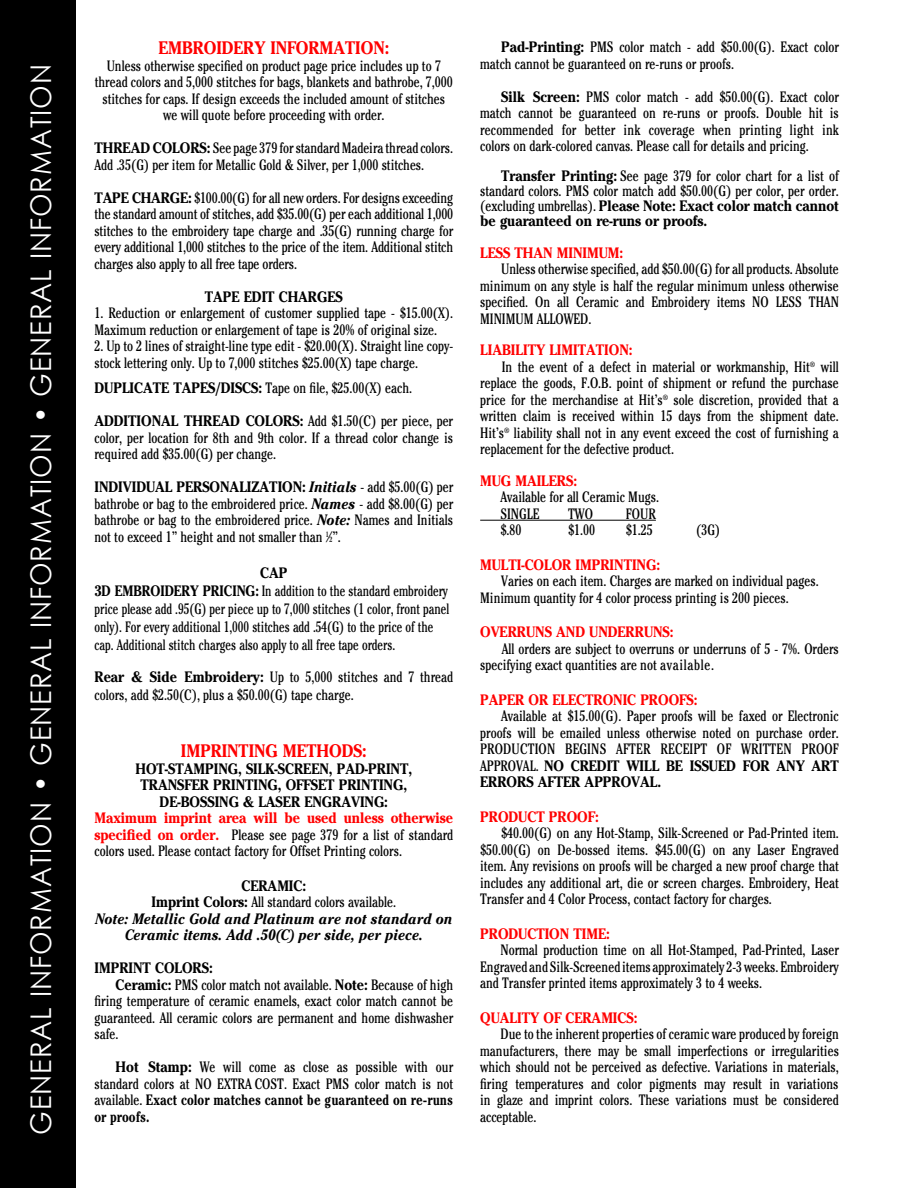
<style>
.page{position:relative;width:918px;height:1188px;background:#fff}
.page>*{position:absolute;margin:0;border:0;box-sizing:border-box;transform-origin:0 0}
.t1{font:28.5px "Century Gothic";letter-spacing:.035em;color:#fff;scale:.95 1}
.t2{font:700 18px "Cheltenham";color:#f00;scale:.9 1}
.t3{font:condensed 15px/16.5px "Cheltenham";color:#000;text-align:justify;scale:.9 1}
.t4{font:condensed 15px/18px "Cheltenham";color:#000;scale:.85 1}
.t5{font:700 15px "Cheltenham";color:#f00;scale:.9 1}
.t6{font:italic 700 15px/16.5px "Cheltenham";color:#000;text-align:center;scale:.9 1}
.t7{font:700 15px/16.5px "Cheltenham";color:#000;text-align:center;scale:.9 1}
.s1{font-weight:700;font-stretch:normal}
.s2{font-weight:700;font-style:italic;font-stretch:normal}
.s3{font-size:7.5px}
.s4{font-weight:700;font-stretch:normal;color:#f00}
.s5{font-style:normal}
.s6{font-weight:400;font-style:normal;font-stretch:condensed}
.s7{font-weight:700}
</style>
<div class="page">
<div style="left:0;top:0;width:75px;height:1188px;background:#000"></div>
<hr style="left:480px;top:520px;width:176px;height:1px;background:#000">
<h1 class="t1" style="left:24px;top:1135px;width:1128px;rotate:-90deg">GENERAL INFORMATION • GENERAL INFORMATION • GENERAL INFORMATION</h1>
<p class="t2" style="left:158px;top:37px;width:258px">EMBROIDERY INFORMATION:</p>
<p class="t3" style="left:95px;top:57px;width:400px;text-align:center">Unless otherwise specified on product page price includes up to 7 thread colors and 5,000 stitches for bags, blankets and bathrobe, 7,000 stitches for caps. If design exceeds the included amount of stitches we will quote before proceeding with order.</p>
<p class="t3" style="left:95px;top:140px;width:400px"><span class="s1">THREAD COLORS:</span> See page 379 for standard Madeira thread colors.<br>Add .35(G) per item for Metallic Gold &amp; Silver, per 1,000 stitches.</p>
<p class="t3" style="left:94px;top:189px;width:400px"><span class="s1">TAPE CHARGE:</span> $100.00(G) for all new orders. For designs exceeding the standard amount of stitches, add $35.00(G) per each additional 1,000 stitches to the embroidery tape charge and .35(G) running charge for every additional 1,000 stitches to the price of the item. Additional stitch charges also apply to all free tape orders.</p>
<p class="t7" style="left:205px;top:288px;width:155px">TAPE EDIT CHARGES</p>
<p class="t3" style="left:94px;top:305px;width:400px">1. Reduction or enlargement of customer supplied tape - $15.00(X).<br>Maximum reduction or enlargement of tape is 20% of original size.</p>
<p class="t3" style="left:94px;top:338px;width:400px">2. Up to 2 lines of straight-line type edit - $20.00(X). Straight line copy&shy;stock lettering only. Up to 7,000 stitches $25.00(X) tape charge.</p>
<p class="t3" style="left:94px;top:380px;width:354px"><span class="s1">DUPLICATE TAPES/DISCS:</span> Tape on file, $25.00(X) each.</p>
<p class="t3" style="left:94px;top:413px;width:400px"><span class="s1">ADDITIONAL THREAD COLORS:</span> Add $1.50(C) per piece, per color, per location for 8th and 9th color. If a thread color change is required add $35.00(G) per change.</p>
<p class="t3" style="left:94px;top:479px;width:400px"><span class="s1">INDIVIDUAL PERSONALIZATION:</span> <span class="s2">Initials</span> - add $5.00(G) per bathrobe or bag to the embroidered price. <span class="s2">Names</span> - add $8.00(G) per bathrobe or bag to the embroidered price. <span class="s2">Note:</span> Names and Initials not to exceed 1” height and not smaller than <sup>1</sup>⁄<span class="s3">2</span>”.</p>
<p class="t4" style="left:94px;top:563px;width:419px;text-indent:166px"><span class="s1">CAP<br>3D EMBROIDERY PRICING:</span> In addition to the standard embroidery price please add .95(G) per piece up to 7,000 stitches (1 color, front panel only). For every additional 1,000 stitches add .54(G) to the price of the cap. Additional stitch charges also apply to all free tape orders.</p>
<p class="t3" style="left:94px;top:668px;width:400px;line-height:18px"><span class="s1">Rear &amp; Side Embroidery:</span> Up to 5,000 stitches and 7 thread colors, add $2.50(C), plus a $50.00(G) tape charge.</p>
<p class="t2" style="left:181px;top:740px;width:208px">IMPRINTING METHODS:</p>
<p class="t7" style="left:136px;top:760px;width:309px">HOT-STAMPING, SILK-SCREEN, PAD-PRINT,<br>TRANSFER PRINTING, OFFSET PRINTING,<br>DE-BOSSING &amp; LASER ENGRAVING:</p>
<p class="t3" style="left:95px;top:810px;width:400px"><span class="s4">Maximum imprint area will be used unless otherwise specified on order.</span> Please see page 379 for a list of standard colors used. Please contact factory for Offset Printing colors.</p>
<p class="t6" style="left:95px;top:877px;width:399px"><span class="s5">CERAMIC:<br>Imprint Colors:</span> <span class="s6">All standard colors available.<br></span>Note: Metallic Gold and Platinum are not standard on Ceramic items. Add .50(C) per side, per piece.</p>
<p class="t7" style="left:95px;top:960px;width:133px">IMPRINT COLORS:</p>
<p class="t3" style="left:116px;top:976px;width:377px"><span class="s1">Ceramic:</span> PMS color match not available. <span class="s1">Note:</span> Because of high</p>
<p class="t3" style="left:95px;top:993px;width:400px">firing temperature of ceramic enamels, exact color match cannot be</p>
<p class="t3" style="left:95px;top:1009px;width:400px">guaranteed. All ceramic colors are permanent and home dishwasher</p>
<p class="t3" style="left:95px;top:1026px;width:28px">safe.</p>
<p class="t3" style="left:95px;top:1059px;width:400px;text-indent:21px"><span class="s1">Hot Stamp:</span> We will come as close as possible with our standard colors at NO EXTRA COST. Exact PMS color match is not available. <span class="s7">Exact color matches cannot be guaranteed on re-runs or proofs.</span></p>
<p class="t3" style="left:480px;top:39px;width:400px;text-indent:21px"><span class="s1">Pad-Printing:</span> PMS color match - add $50.00(G). Exact color match cannot be guaranteed on re-runs or proofs.</p>
<p class="t3" style="left:480px;top:88px;width:400px;text-indent:21px"><span class="s1">Silk Screen:</span> PMS color match - add $50.00(G). Exact color match cannot be guaranteed on re-runs or proofs. Double hit is recommended for better ink coverage when printing light ink colors on dark-colored canvas. Please call for details and pricing.</p>
<p class="t3" style="left:480px;top:168px;width:400px;line-height:15px;text-indent:21px"><span class="s1">Transfer Printing:</span> See page 379 for color chart for a list of standard colors. PMS color match add $50.00(G) per color, per order. (excluding umbrellas). <span class="s1">Please Note: Exact color match cannot be guaranteed on re-runs or proofs.</span></p>
<p class="t5" style="left:480px;top:243px;width:160px">LESS THAN MINIMUM:</p>
<p class="t3" style="left:480px;top:261px;width:400px;text-indent:21px">Unless otherwise specified, add $50.00(G) for all products. Absolute minimum on any style is half the regular minimum unless otherwise specified. On all Ceramic and Embroidery items NO LESS THAN MINIMUM ALLOWED.</p>
<p class="t5" style="left:480px;top:341px;width:171px">LIABILITY LIMITATION:</p>
<p class="t3" style="left:502px;top:358px;width:376px">In the event of a defect in material or workmanship, Hit<sup>®</sup> will</p>
<p class="t3" style="left:480px;top:375px;width:400px">replace the goods, F.O.B. point of shipment or refund the purchase</p>
<p class="t3" style="left:480px;top:391px;width:400px">price for the merchandise at Hit’s<sup>®</sup> sole discretion, provided that a</p>
<p class="t3" style="left:480px;top:408px;width:400px">written claim is received within 15 days from the shipment date.</p>
<p class="t3" style="left:480px;top:424px;width:400px">Hit’s<sup>®</sup> liability shall not in any event exceed the cost of furnishing a</p>
<p class="t3" style="left:480px;top:441px;width:217px">replacement for the defective product.</p>
<p class="t5" style="left:480px;top:471px;width:109px">MUG MAILERS:</p>
<p class="t3" style="left:500px;top:489px;width:178px">Available for all Ceramic Mugs.<br>SINGLE</p>
<p class="t3" style="left:568px;top:505px;width:29px">TWO</p>
<p class="t3" style="left:626px;top:505px;width:35px">FOUR</p>
<p class="t3" style="left:500px;top:522px;width:25px">$.80</p>
<p class="t3" style="left:568px;top:522px;width:31px">$1.00</p>
<p class="t3" style="left:626px;top:522px;width:31px">$1.25</p>
<p class="t3" style="left:696px;top:522px;width:28px">(3G)</p>
<p class="t5" style="left:480px;top:555px;width:201px">MULTI-COLOR IMPRINTING:</p>
<p class="t3" style="left:480px;top:573px;width:378px;text-indent:21px">Varies on each item. Charges are marked on individual pages.<br>Minimum quantity for 4 color process printing is 200 pieces.</p>
<p class="t5" style="left:480px;top:623px;width:217px">OVERRUNS AND UNDERRUNS:</p>
<p class="t3" style="left:480px;top:640px;width:400px;text-indent:22px">All orders are subject to overruns or underruns of 5 - 7%. Orders specifying exact quantities are not available.</p>
<p class="t5" style="left:480px;top:690px;width:243px">PAPER OR ELECTRONIC PROOFS:</p>
<p class="t3" style="left:480px;top:708px;width:400px;text-indent:21px">Available at $15.00(G). Paper proofs will be faxed or Electronic proofs will be emailed unless otherwise noted on purchase order.<br>PRODUCTION BEGINS AFTER RECEIPT OF WRITTEN PROOF APPROVAL. <span class="s1">NO CREDIT WILL BE ISSUED FOR ANY ART ERRORS AFTER APPROVAL.</span></p>
<p class="t5" style="left:480px;top:807px;width:133px">PRODUCT PROOF:</p>
<p class="t3" style="left:480px;top:825px;width:400px;text-indent:21px">$40.00(G) on any Hot-Stamp, Silk-Screened or Pad-Printed item. $50.00(G) on De-bossed items. $45.00(G) on any Laser Engraved item. Any revisions on proofs will be charged a new proof charge that includes any additional art, die or screen charges. Embroidery, Heat Transfer and 4 Color Process, contact factory for charges.</p>
<p class="t5" style="left:480px;top:924px;width:146px">PRODUCTION TIME:</p>
<p class="t3" style="left:480px;top:942px;width:400px;text-indent:20px">Normal production time on all Hot-Stamped, Pad-Printed, Laser Engraved and Silk-Screened items approximately 2-3 weeks. Embroidery and Transfer printed items approximately 3 to 4 weeks.</p>
<p class="t5" style="left:480px;top:1008px;width:176px">QUALITY OF CERAMICS:</p>
<p class="t3" style="left:480px;top:1026px;width:400px;text-indent:20px">Due to the inherent properties of ceramic ware produced by foreign manufacturers, there may be small imperfections or irregularities which should not be perceived as defective. Variations in materials, firing temperatures and color pigments may result in variations in glaze and imprint colors. These variations must be considered acceptable.</p>
</div>
